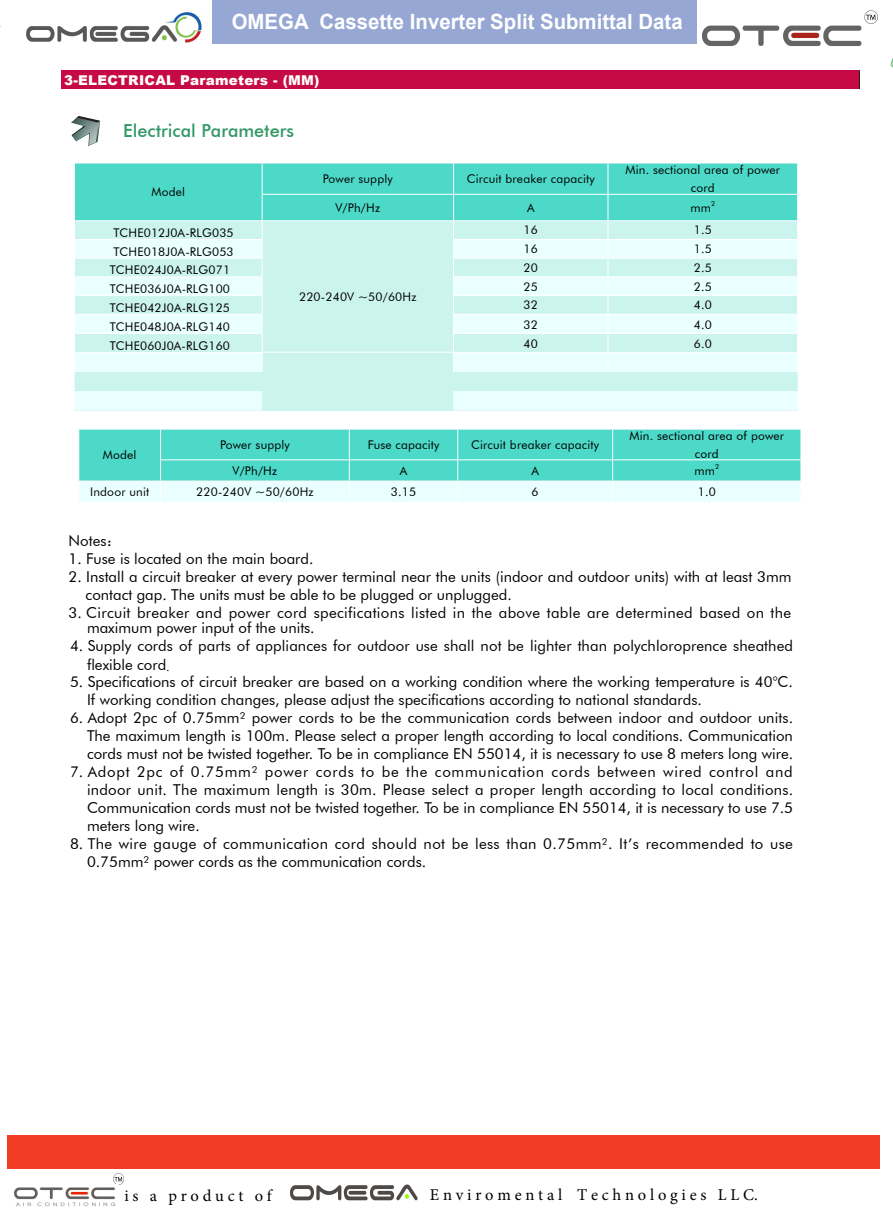
<style>
.page{position:relative;width:893px;height:1212px;background:#fff}
.page>*{position:absolute;margin:0;border:0;box-sizing:border-box;transform-origin:0 0}
.t1{font:700 21px "Arial";color:#fff}
.t2{font:500 18px "Futura BT";color:#396}
.t3{font:16.5px "Minion Pro";color:#000}
.t4{font:15px/18px "Futura BT";color:#000}
.t5{font:15px/18px "Futura BT";letter-spacing:.025em;color:#000}
.t6{font:15px "Futura BT";letter-spacing:.02em;color:#000}
.t7{font:900 13.5px "Arial";letter-spacing:.02em;color:#fff}
.t8{font:12px/18px "Futura BT";letter-spacing:.015em;color:#000;text-align:center}
.t9{font:7.05px "Futura BT";color:#000}
.s1{font-style:inherit}
.s2{font-family:"Sim Sun"}
.s3{font-family:"Adobe Song Std";font-weight:300}
</style>
<div class="page">
<svg style="left:890px;top:58px;width:3px;height:10px"></svg>
<div style="left:7px;top:1135px;width:872px;height:34px;background:#ef3c22"></div>
<svg style="left:113px;top:1173px;width:11px;height:12px"></svg>
<img style="left:291px;top:1184px;width:127px;height:17px">
<img style="left:13px;top:1184px;width:105px;height:23px">
<div style="left:212px;top:0;width:484px;height:44px;background:#96a7d4"></div>
<img style="left:26px;top:12px;width:176px;height:31px">
<img style="left:703px;top:25px;width:159px;height:21px">
<img style="left:864px;top:10px;width:14px;height:14px">
<div style="left:61px;top:70px;width:798px;height:19px;background:#c60a45"></div>
<svg style="left:859px;top:70px;width:1px;height:19px"></svg>
<img style="left:71px;top:116px;width:12px;height:25px">
<svg style="left:78px;top:429px;width:723px;height:73px;background:#80e5d9"></svg>
<svg style="left:74px;top:371px;width:724px;height:39px;background:#d7f8f5"></svg>
<svg style="left:74px;top:163px;width:724px;height:208px;background:#b3efe9"></svg>
<hr style="left:608px;top:220px;width:190px;height:1px;background:#fff">
<h1 class="t1" style="left:232px;top:7px;width:452px"><span class="s1">OMEGA</span> Cassette Inverter Split <span class="s1">Submittal Data</span></h1>
<p class="t7" style="left:64px;top:70px;width:257px">3-ELECTRICAL Parameters - (MM)</p>
<p class="t2" style="left:123px;top:120px;width:172px">Electrical Parameters</p>
<p class="t8" style="left:152px;top:183px;width:35px">Model</p>
<p class="t8" style="left:113px;top:224px;width:122px">TCHE012J0A-RLG035</p>
<p class="t8" style="left:323px;top:170px;width:71px">Power supply</p>
<p class="t8" style="left:467px;top:170px;width:129px">Circuit breaker capacity</p>
<p class="t8" style="left:625px;top:161px;width:156px">Min. sectional area of power cord</p>
<p class="t8" style="left:335px;top:198px;width:46px">V/Ph/Hz</p>
<p class="t8" style="left:527px;top:198px;width:9px">A</p>
<p class="t8" style="left:690px;top:198px;width:22px">mm</p>
<p class="t9" style="left:711px;top:199px;width:6px">2</p>
<p class="t8" style="left:524px;top:221px;width:16px">16</p>
<p class="t8" style="left:694px;top:221px;width:20px">1.5</p>
<p class="t8" style="left:113px;top:242px;width:122px">TCHE018J0A-RLG053</p>
<p class="t8" style="left:524px;top:240px;width:16px">16</p>
<p class="t8" style="left:694px;top:240px;width:20px">1.5</p>
<p class="t8" style="left:110px;top:261px;width:122px">TCHE024J0A-RLG071</p>
<p class="t8" style="left:524px;top:258px;width:16px">20</p>
<p class="t8" style="left:694px;top:258px;width:20px">2.5</p>
<p class="t8" style="left:110px;top:280px;width:122px">TCHE036J0A-RLG100</p>
<p class="t8" style="left:524px;top:277px;width:16px">25</p>
<p class="t8" style="left:694px;top:277px;width:20px">2.5</p>
<p class="t8" style="left:110px;top:299px;width:122px">TCHE042J0A-RLG125</p>
<p class="t8" style="left:524px;top:296px;width:16px">32</p>
<p class="t8" style="left:694px;top:296px;width:20px">4.0</p>
<p class="t8" style="left:110px;top:318px;width:122px">TCHE048J0A-RLG140</p>
<p class="t8" style="left:524px;top:315px;width:16px">32</p>
<p class="t8" style="left:694px;top:315px;width:20px">4.0</p>
<p class="t8" style="left:110px;top:337px;width:122px">TCHE060J0A-RLG160</p>
<p class="t8" style="left:524px;top:334px;width:16px">40</p>
<p class="t8" style="left:694px;top:334px;width:20px">6.0</p>
<p class="t8" style="left:299px;top:287px;width:119px">220-240V ~50/60Hz</p>
<p class="t8" style="left:103px;top:446px;width:35px">Model</p>
<p class="t8" style="left:220px;top:435px;width:71px">Power supply</p>
<p class="t8" style="left:368px;top:435px;width:73px">Fuse capacity</p>
<p class="t8" style="left:471px;top:435px;width:129px">Circuit breaker capacity</p>
<p class="t8" style="left:629px;top:426px;width:156px">Min. sectional area of power cord</p>
<p class="t8" style="left:233px;top:461px;width:46px">V/Ph/Hz</p>
<p class="t8" style="left:400px;top:461px;width:9px">A</p>
<p class="t8" style="left:531px;top:461px;width:9px">A</p>
<p class="t8" style="left:694px;top:461px;width:22px">mm</p>
<p class="t9" style="left:715px;top:462px;width:6px">2</p>
<p class="t8" style="left:90px;top:483px;width:61px">Indoor unit</p>
<p class="t8" style="left:196px;top:483px;width:119px">220-240V ~50/60Hz</p>
<p class="t8" style="left:391px;top:483px;width:27px">3.15</p>
<p class="t8" style="left:532px;top:483px;width:9px">6</p>
<p class="t8" style="left:698px;top:483px;width:20px">1.0</p>
<p class="t4" style="left:69px;top:532px;width:54px">Notes<span class="s2">：</span></p>
<p class="t4" style="left:69px;top:550px;width:246px">1. Fuse is located on the main board.</p>
<p class="t4" style="left:86px;top:568px;width:707px;text-indent:-17px">2. Install a circuit breaker at every power terminal near the units (indoor and outdoor units) with at least 3mm contact gap. The units must be able to be plugged or unplugged.</p>
<p class="t6" style="left:69px;top:604px;width:724px">3. Circuit breaker and power cord specifications listed in the above table are determined based on the</p>
<p class="t4" style="left:87px;top:618px;width:229px">maximum power input of the units.</p>
<p class="t4" style="left:87px;top:636px;width:708px;line-height:19.4px;text-indent:-17px">4. Supply cords of parts of appliances for outdoor use shall not be lighter than polychloroprence sheathed flexible cord<span class="s3">.</span></p>
<p class="t4" style="left:87px;top:672px;width:707px;text-indent:-17px">5. Specifications of circuit breaker are based on a working condition where the working temperature is 40°C.<br>If working condition changes, please adjust the specifications according to national standards.</p>
<p class="t4" style="left:87px;top:708px;width:708px;text-align:justify;text-indent:-17px">6. Adopt 2pc of 0.75mm² power cords to be the communication cords between indoor and outdoor units.<br>The maximum length is 100m. Please select a proper length according to local conditions. Communication cords must not be twisted together. To be in compliance EN 55014, it is necessary to use 8 meters long wire.</p>
<p class="t4" style="left:87px;top:762px;width:708px;text-align:justify;text-indent:-17px">7. Adopt 2pc of 0.75mm² power cords to be the communication cords between wired control and indoor unit. The maximum length is 30m. Please select a proper length according to local conditions.<br>Communication cords must not be twisted together. To be in compliance EN 55014, it is necessary to use 7.5 meters long wire.</p>
<p class="t5" style="left:87px;top:834px;width:707px;text-indent:-17px">8. The wire gauge of communication cord should not be less than 0.75mm². It’s recommended to use<br>0.75mm² power cords as the communication cords.</p>
<p class="t3" style="left:124px;top:1185px;width:149px">i s a p r o d u c t o f</p>
<p class="t3" style="left:430px;top:1183px;width:329px">E n v i r o m e n t a l T e c h n o l o g i e s L L C.</p>
</div>
